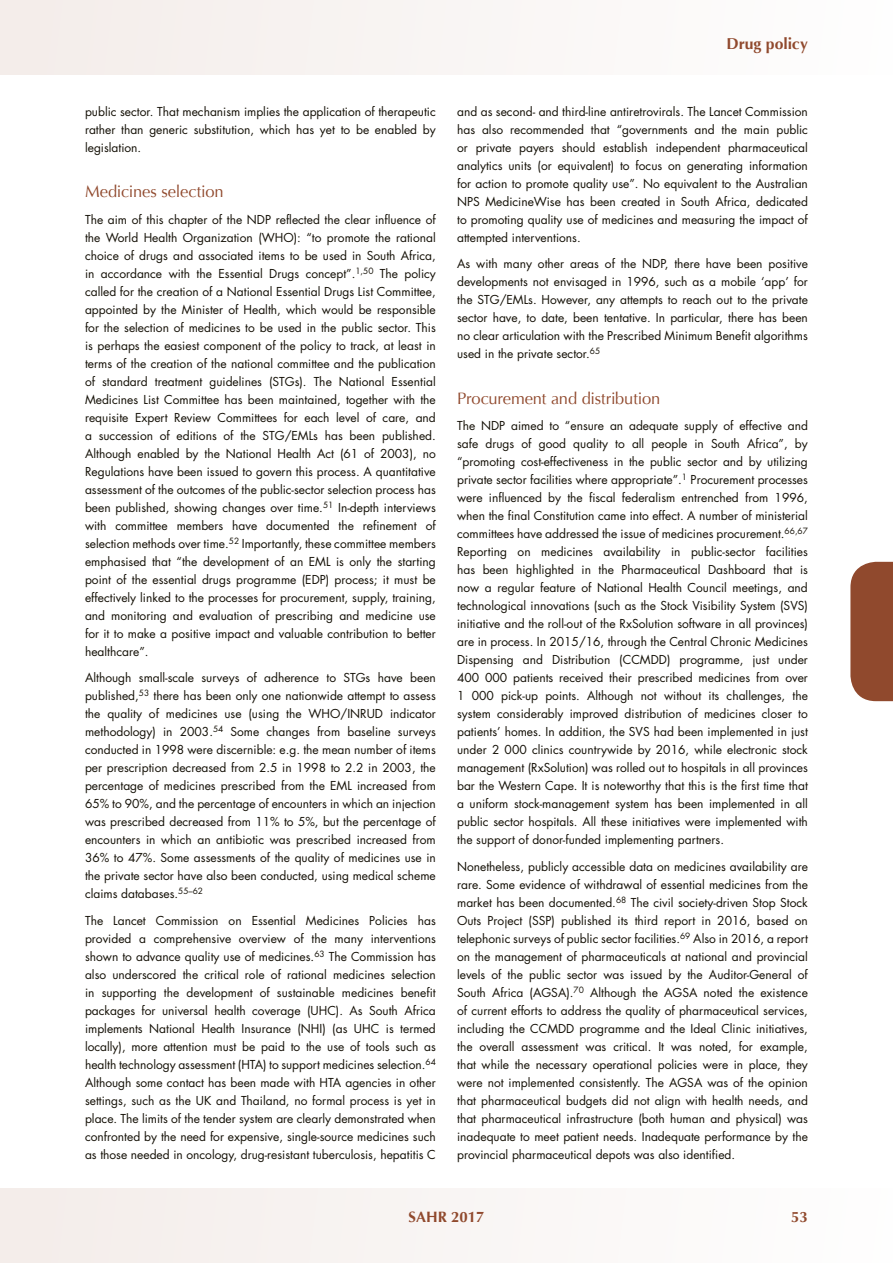
<style>
.page{position:relative;width:893px;height:1263px;background:#fff}
.page>*{position:absolute;margin:0;border:0;box-sizing:border-box;transform-origin:0 0}
.t1{font:16.5px "Optima";letter-spacing:-.01em;color:#90492d}
.t2{font:700 15.75px "Optima";color:#90492d}
.t3{font:700 15px "Optima";color:#90492d}
.t4{font:12px/18px "Futura";color:#141006;text-align:justify}
</style>
<div class="page">
<div style="left:0;top:0;width:893px;height:74px;background:#f9f5f4"></div>
<div style="left:850px;top:562px;width:43px;height:139px;background:#90492d"></div>
<div style="left:0;top:1188px;width:893px;height:75px;background:#f9f5f4"></div>
<p class="t4" style="left:85px;top:102px;width:352px">public sector. That mechanism implies the application of therapeutic rather than generic substitution, which has yet to be enabled by legislation.</p>
<h1 class="t1" style="left:85px;top:182px;width:140px">Medicines selection</h1>
<p class="t4" style="left:85px;top:210px;width:352px">The aim of this chapter of the NDP reflected the clear influence of the World Health Organization (WHO): “to promote the rational choice of drugs and associated items to be used in South Africa, in accordance with the Essential Drugs concept”.<sup>1,50</sup> The policy called for the creation of a National Essential Drugs List Committee, appointed by the Minister of Health, which would be responsible for the selection of medicines to be used in the public sector. This is perhaps the easiest component of the policy to track, at least in terms of the creation of the national committee and the publication of standard treatment guidelines (STGs). The National Essential Medicines List Committee has been maintained, together with the requisite Expert Review Committees for each level of care, and a succession of editions of the STG/EMLs has been published.<br>Although enabled by the National Health Act (61 of 2003), no regulations have been issued to govern this process. A quantitative assessment of the outcomes of the public-sector selection process has been published, showing changes over time.<sup>51</sup> In-depth interviews with committee members have documented the refinement of selection methods over time.<sup>52</sup> Importantly, these committee members emphasised that “the development of an EML is only the starting point of the essential drugs programme (EDP) process; it must be effectively linked to the processes for procurement, supply, training, and monitoring and evaluation of prescribing and medicine use for it to make a positive impact and valuable contribution to better healthcare”.</p>
<p class="t4" style="left:85px;top:668px;width:352px">Although small-scale surveys of adherence to STGs have been published,<sup>53</sup> there has been only one nationwide attempt to assess the quality of medicines use (using the WHO/INRUD indicator methodology) in 2003.<sup>54</sup> Some changes from baseline surveys conducted in 1998 were discernible: e.g. the mean number of items per prescription decreased from 2.5 in 1998 to 2.2 in 2003, the percentage of medicines prescribed from the EML increased from 65% to 90%, and the percentage of encounters in which an injection was prescribed decreased from 11% to 5%, but the percentage of encounters in which an antibiotic was prescribed increased from 36% to 47%. Some assessments of the quality of medicines use in the private sector have also been conducted, using medical scheme claims databases.<sup>55–62</sup></p>
<p class="t4" style="left:85px;top:911px;width:352px">The Lancet Commission on Essential Medicines Policies has provided a comprehensive overview of the many interventions shown to advance quality use of medicines.<sup>63</sup> The Commission has also underscored the critical role of rational medicines selection in supporting the development of sustainable medicines benefit packages for universal health coverage (UHC). As South Africa implements National Health Insurance (NHI) (as UHC is termed locally), more attention must be paid to the use of tools such as health technology assessment (HTA) to support medicines selection.<sup>64<br></sup>Although some contact has been made with HTA agencies in other settings, such as the UK and Thailand, no formal process is yet in place. The limits of the tender system are clearly demonstrated when confronted by the need for expensive, single-source medicines such as those needed in oncology, drug-resistant tuberculosis, hepatitis C</p>
<h2 class="t2" style="left:726px;top:34px;width:83px">Drug policy</h2>
<p class="t4" style="left:457px;top:102px;width:352px">and as second- and third-line antiretrovirals. The Lancet Commission has also recommended that “governments and the main public or private payers should establish independent pharmaceutical analytics units (or equivalent) to focus on generating information for action to promote quality use”. No equivalent to the Australian NPS MedicineWise has been created in South Africa, dedicated to promoting quality use of medicines and measuring the impact of attempted interventions.</p>
<p class="t4" style="left:457px;top:255px;width:352px">As with many other areas of the NDP, there have been positive developments not envisaged in 1996, such as a mobile ‘app’ for the STG/EMLs. However, any attempts to reach out to the private sector have, to date, been tentative. In particular, there has been no clear articulation with the Prescribed Minimum Benefit algorithms used in the private sector.<sup>65</sup></p>
<h1 class="t1" style="left:457px;top:388px;width:205px">Procurement and distribution</h1>
<p class="t4" style="left:457px;top:416px;width:352px">The NDP aimed to “ensure an adequate supply of effective and safe drugs of good quality to all people in South Africa”, by “promoting cost-effectiveness in the public sector and by utilizing private sector facilities where appropriate”.<sup>1</sup> Procurement processes were influenced by the fiscal federalism entrenched from 1996, when the final Constitution came into effect. A number of ministerial committees have addressed the issue of medicines procurement.<sup>66,67<br></sup>Reporting on medicines availability in public-sector facilities has been highlighted in the Pharmaceutical Dashboard that is now a regular feature of National Health Council meetings, and technological innovations (such as the Stock Visibility System (SVS) initiative and the roll-out of the RxSolution software in all provinces) are in process. In 2015/16, through the Central Chronic Medicines Dispensing and Distribution (CCMDD) programme, just under 400 000 patients received their prescribed medicines from over 1 000 pick-up points. Although not without its challenges, the system considerably improved distribution of medicines closer to patients’ homes. In addition, the SVS had been implemented in just under 2 000 clinics countrywide by 2016, while electronic stock management (RxSolution) was rolled out to hospitals in all provinces bar the Western Cape. It is noteworthy that this is the first time that a uniform stock-management system has been implemented in all public sector hospitals. All these initiatives were implemented with the support of donor-funded implementing partners.</p>
<p class="t4" style="left:457px;top:857px;width:352px">Nonetheless, publicly accessible data on medicines availability are rare. Some evidence of withdrawal of essential medicines from the market has been documented.<sup>68</sup> The civil society-driven Stop Stock Outs Project (SSP) published its third report in 2016, based on telephonic surveys of public sector facilities.<sup>69</sup> Also in 2016, a report on the management of pharmaceuticals at national and provincial levels of the public sector was issued by the Auditor-General of South Africa (AGSA).<sup>70</sup> Although the AGSA noted the existence of current efforts to address the quality of pharmaceutical services, including the CCMDD programme and the Ideal Clinic initiatives, the overall assessment was critical. It was noted, for example, that while the necessary operational policies were in place, they were not implemented consistently. The AGSA was of the opinion that pharmaceutical budgets did not align with health needs, and that pharmaceutical infrastructure (both human and physical) was inadequate to meet patient needs. Inadequate performance by the provincial pharmaceutical depots was also identified.</p>
<p class="t3" style="left:409px;top:1208px;width:77px">SAHR 2017</p>
<p class="t3" style="left:791px;top:1208px;width:18px">53</p>
</div>
